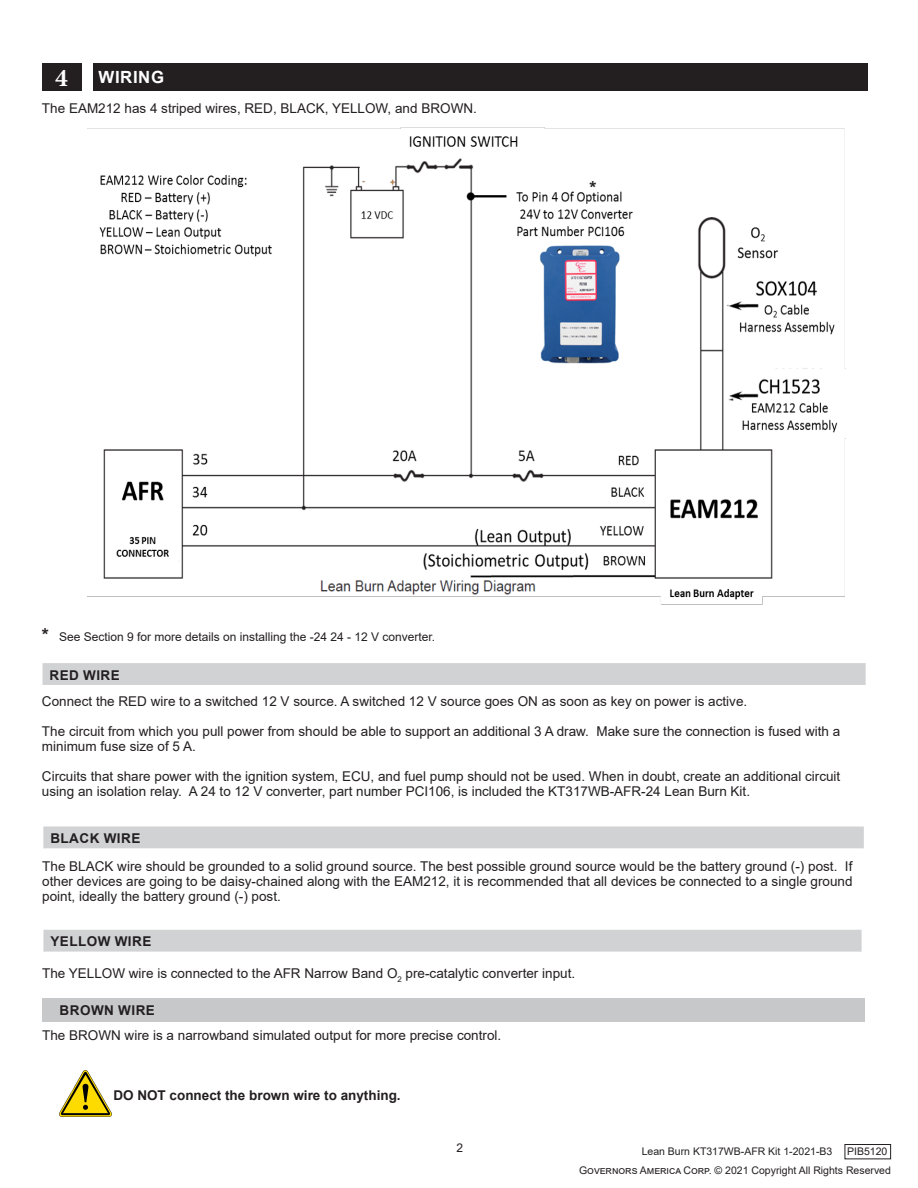
<style>
.page{position:relative;width:918px;height:1188px;background:#fff}
.page>*{position:absolute;margin:0;border:0;box-sizing:border-box;transform-origin:0 0}
.t1{font:700 25.5px "Minion Pro";color:#fff}
.t2{font:700 18px "Arial";color:#231f20}
.Paragraph_Style_1{font:700 16.8px "Arial";letter-spacing:.035em;color:#fff}
.t3{font:13.5px/15px "Arial";color:#231f20}
.t4{font:700 13.5px "Arial";letter-spacing:.035em;color:#231f20}
.t5{font:700 13.5px "Arial";color:#231f20}
.t6{font:12px "Arial";color:#231f20}
.t7{font:10.5px "Arial";color:#231f20}
.s1{font-weight:700;font-size:18px}
</style>
<div class="page">
<div style="left:845px;top:1144px;width:46px;height:15px;border:1px solid #231f20"></div>
<div style="left:43px;top:664px;width:822px;height:22px;background:#d1d2d4"></div>
<hr style="left:43px;top:663px;width:823px;height:2px;background:#d1d2d4">
<hr style="left:43px;top:685px;width:823px;height:1px;background:#fff">
<hr style="left:864px;top:665px;width:2px;height:20px;background:#d1d2d4">
<div style="left:44px;top:827px;width:819px;height:22px;background:#d1d2d4"></div>
<hr style="left:43px;top:826px;width:821px;height:2px;background:#d1d2d4">
<hr style="left:43px;top:848px;width:821px;height:2px;background:#fff">
<hr style="left:43px;top:828px;width:2px;height:20px;background:#d1d2d4">
<hr style="left:862px;top:828px;width:2px;height:20px;background:#d1d2d4">
<div style="left:44px;top:931px;width:817px;height:21px;background:#d1d2d4"></div>
<hr style="left:43px;top:930px;width:819px;height:1px;background:#d1d2d4">
<hr style="left:43px;top:931px;width:2px;height:21px;background:#d1d2d4">
<hr style="left:860px;top:931px;width:2px;height:21px;background:#d1d2d4">
<div style="left:42px;top:999px;width:823px;height:23px;background:#c7c8ca"></div>
<img style="left:59px;top:1070px;width:52px;height:46px">
<img style="left:87px;top:127px;width:759px;height:478px">
<div style="left:42px;top:63px;width:39px;height:28px;background:#231f20"></div>
<div style="left:94px;top:63px;width:774px;height:28px;background:#231f20"></div>
<p class="t1" style="left:55px;top:60px;width:14px">4</p>
<p class="Paragraph_Style_1" style="left:99px;top:65px;width:67px">WIRING</p>
<p class="t3" style="left:42px;top:101px;width:436px">The EAM212 has 4 striped wires, RED, BLACK, YELLOW, and BROWN.</p>
<p class="t2" style="left:589px;top:175px;width:9px">*</p>
<p class="t6" style="left:42px;top:629px;width:395px"><span class="s1">*</span> See Section 9 for more details on installing the -24 24 - 12 V converter.</p>
<p class="t4" style="left:50px;top:665px;width:72px">RED WIRE</p>
<p class="t3" style="left:42px;top:693px;width:707px">Connect the RED wire to a switched 12 V source. A switched 12 V source goes ON as soon as key on power is active.</p>
<p class="t3" style="left:42px;top:723px;width:800px">The circuit from which you pull power from should be able to support an additional 3 A draw. Make sure the connection is fused with a minimum fuse size of 5 A.</p>
<p class="t3" style="left:42px;top:768px;width:800px">Circuits that share power with the ignition system, ECU, and fuel pump should not be used. When in doubt, create an additional circuit using an isolation relay. A 24 to 12 V converter, part number PCI106, is included the KT317WB-AFR-24 Lean Burn Kit.</p>
<p class="t4" style="left:50px;top:829px;width:92px">BLACK WIRE</p>
<p class="t3" style="left:42px;top:858px;width:812px;text-align:justify">The BLACK wire should be grounded to a solid ground source. The best possible ground source would be the battery ground (-) post. If other devices are going to be daisy-chained along with the EAM212, it is recommended that all devices be connected to a single ground point, ideally the battery ground (-) post.</p>
<p class="t4" style="left:50px;top:932px;width:103px">YELLOW WIRE</p>
<p class="t3" style="left:42px;top:965px;width:535px">The YELLOW wire is connected to the AFR Narrow Band O<sub>2</sub> pre-catalytic converter input.</p>
<p class="t4" style="left:60px;top:1000px;width:97px">BROWN WIRE</p>
<p class="t3" style="left:42px;top:1028px;width:461px">The BROWN wire is a narrowband simulated output for more precise control.</p>
<p class="t5" style="left:113px;top:1086px;width:289px">DO NOT connect the brown wire to anything.</p>
<p class="t6" style="left:457px;top:1140px;width:8px">2</p>
<p class="t7" style="left:642px;top:1144px;width:192px">Lean Burn KT317WB-AFR Kit 1-2021-B3</p>
<p class="t7" style="left:847px;top:1144px;width:42px">PIB5120</p>
<p class="t7" style="left:579px;top:1163px;width:313px">Governors America Corp. © 2021 Copyright All Rights Reserved</p>
</div>
